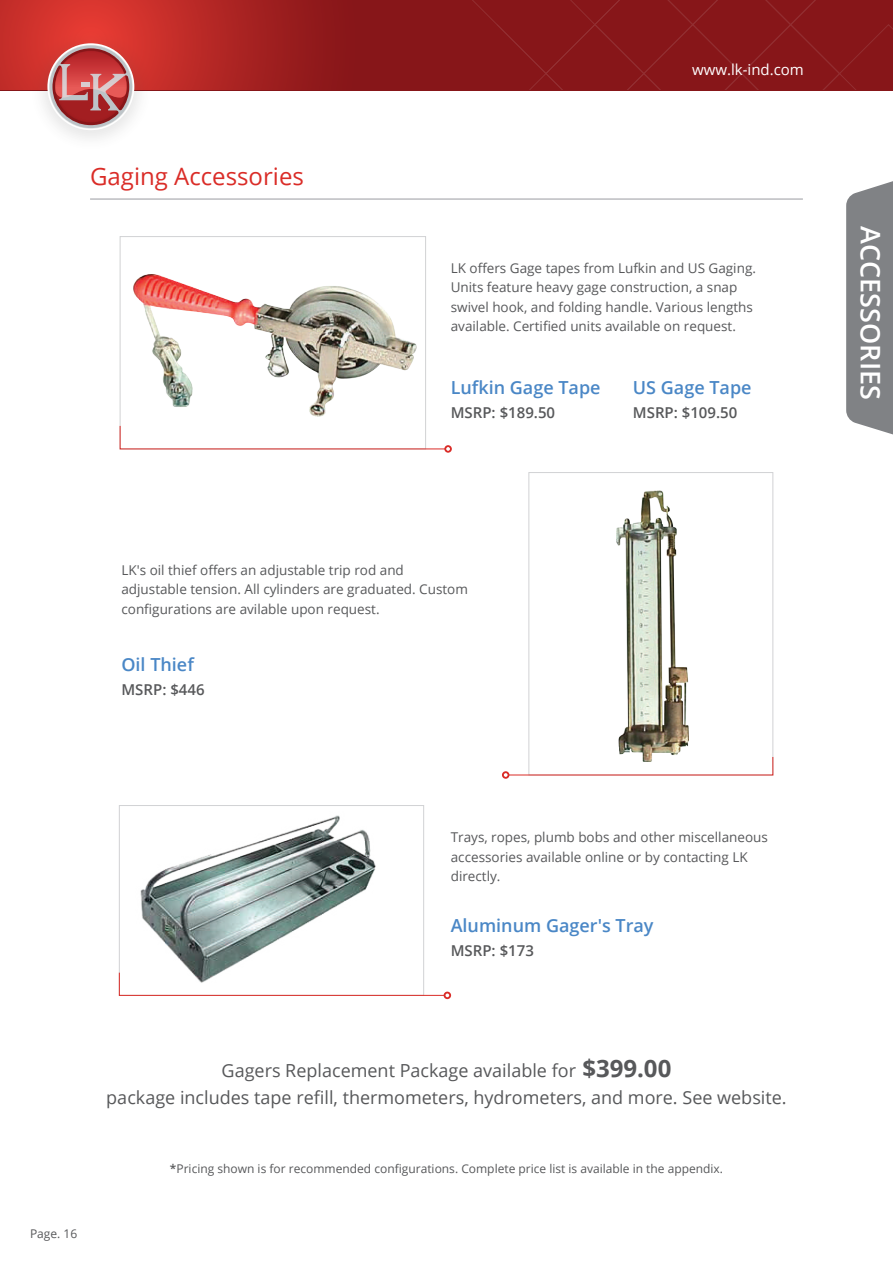
<style>
.page{position:relative;width:893px;height:1263px;background:#fff}
.page>*{position:absolute;margin:0;border:0;box-sizing:border-box;transform-origin:0 0}
.t1{font:600 27px "Open Sans";color:#fff}
.t2{font:24px "Open Sans";color:#da2c27}
.t3{font:18px/27px "Open Sans";color:#57585a;text-align:center}
.t4{font:600 18px "Open Sans";color:#4a87c6}
.t5{font:600 15px "Open Sans";color:#57585a}
.t6{font:15px "Open Sans";color:#fff}
.t7{font:13.5px/19.5px "Open Sans";color:#57585a}
.t8{font:12px "Open Sans";color:#57585a}
.s1{font-weight:700;font-size:24px}
.s2{font-weight:600}
</style>
<div class="page">
<div style="left:0;top:0;width:893px;height:90px;background:#871619"></div>
<svg style="left:472px;top:0;width:421px;height:90px"></svg>
<svg style="left:0;top:0;width:361px;height:128px"></svg>
<svg style="left:55px;top:51px;width:72px;height:47px;background:#c95f60"></svg>
<svg style="left:846px;top:181px;width:47px;height:254px;background:#888a8d"></svg>
<div style="left:119px;top:805px;width:305px;height:191px;background:#fff;border:1px solid #d1d2d4"></div>
<img style="left:140px;top:815px;width:236px;height:157px">
<hr style="left:90px;top:198px;width:713px;height:2px;background:#bcbdc0">
<div style="left:120px;top:236px;width:306px;height:213px;background:#fff;border:1px solid #d1d2d4"></div>
<img style="left:134px;top:274px;width:282px;height:142px">
<svg style="left:119px;top:425px;width:333px;height:28px"></svg>
<div style="left:528px;top:472px;width:245px;height:303px;background:#fff;border:1px solid #d1d2d4"></div>
<img style="left:617px;top:490px;width:72px;height:266px">
<svg style="left:502px;top:756px;width:272px;height:23px"></svg>
<svg style="left:119px;top:972px;width:332px;height:27px"></svg>
<h2 class="t2" style="left:90px;top:160px;width:215px">Gaging Accessories</h2>
<p class="t6" style="left:692px;top:59px;width:113px">www.lk-ind.com</p>
<p class="t7" style="left:451px;top:258px;width:307px">LK offers Gage tapes from Lufkin and US Gaging.<br>Units feature heavy gage construction, a snap swivel hook, and folding handle. Various lengths available. Certified units available on request.</p>
<h3 class="t4" style="left:451px;top:375px;width:151px">Lufkin Gage Tape</h3>
<p class="t5" style="left:451px;top:403px;width:106px">MSRP: $189.50</p>
<h3 class="t4" style="left:633px;top:375px;width:120px">US Gage Tape</h3>
<p class="t5" style="left:633px;top:403px;width:106px">MSRP: $109.50</p>
<h1 class="t1" style="left:889px;top:226px;width:175px;rotate:90deg">ACCESSORIES</h1>
<p class="t7" style="left:121px;top:560px;width:348px">LK's oil thief offers an adjustable trip rod and adjustable tension. All cylinders are graduated. Custom configurations are avilable upon request.</p>
<h3 class="t4" style="left:121px;top:652px;width:74px">Oil Thief</h3>
<p class="t5" style="left:121px;top:679px;width:85px">MSRP: $446</p>
<p class="t7" style="left:451px;top:827px;width:319px">Trays, ropes, plumb bobs and other miscellaneous accessories available online or by contacting LK directly.</p>
<h3 class="t4" style="left:451px;top:913px;width:204px">Aluminum Gager's Tray</h3>
<p class="t5" style="left:451px;top:940px;width:85px">MSRP: $173</p>
<p class="t8" style="left:30px;top:1225px;width:49px">Page. 16</p>
<h3 class="t3" style="left:106px;top:1056px;width:682px">Gagers Replacement Package available for <span class="s1">$399.00<br></span>package includes tape refill, thermometers, hydrometers, and more. See website.</h3>
<p class="t8" style="left:170px;top:1160px;width:555px"><span class="s2">*</span>Pricing shown is for recommended configurations. Complete price list is available in the appendix.</p>
</div>
